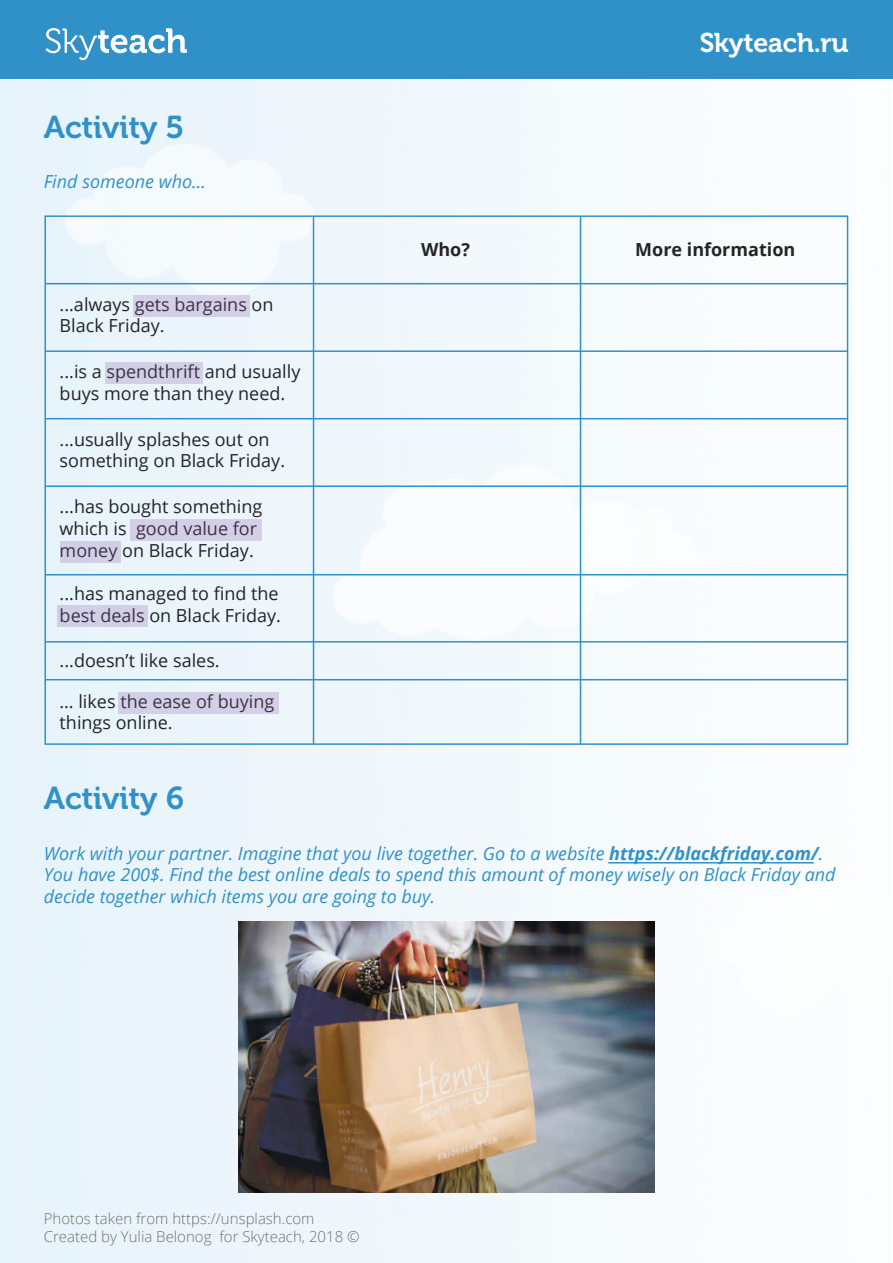
<style>
.page{position:relative;width:893px;height:1263px;background:#fff}
.page>*{position:absolute;margin:0;border:0;box-sizing:border-box;transform-origin:0 0}
.t1{font:31.5px "Museo Cyrl 700";color:#3091c9}
.t2{font:27px "Museo Cyrl 700";color:#fff}
.t3{font:18px/21.6px "Open Sans";color:#242426}
.t4{font:italic 18px/21.6px "Open Sans";color:#3091c9}
.t5{font:700 18px "Open Sans";color:#242426}
.t6{font:300 15px/18px "Open Sans";color:#72716e}
.s1{font-weight:700}
</style>
<div class="page">
<img style="left:0;top:79px;width:849px;height:1184px">
<div style="left:0;top:0;width:893px;height:79px;background:#3091c9"></div>
<svg style="left:46px;top:28px;width:141px;height:32px"></svg>
<hr style="left:313px;top:216px;width:1px;height:528px;background:#3091c9">
<hr style="left:580px;top:216px;width:1px;height:528px;background:#3091c9">
<hr style="left:45px;top:283px;width:803px;height:1px;background:#3091c9">
<hr style="left:45px;top:350px;width:803px;height:2px;background:#3091c9">
<hr style="left:45px;top:418px;width:803px;height:1px;background:#3091c9">
<hr style="left:45px;top:485px;width:803px;height:2px;background:#3091c9">
<hr style="left:45px;top:574px;width:803px;height:1px;background:#3091c9">
<hr style="left:45px;top:641px;width:803px;height:1px;background:#3091c9">
<hr style="left:45px;top:679px;width:803px;height:1px;background:#3091c9">
<hr style="left:608px;top:862px;width:206px;height:1px;background:#3091c9">
<img style="left:239px;top:921px;width:415px;height:271px">
<div style="left:119px;top:692px;width:160px;height:22px;background:#d3cfe6"></div>
<div style="left:57px;top:605px;width:91px;height:22px;background:#d1cfe6"></div>
<div style="left:130px;top:519px;width:131px;height:22px;background:#d3cfe6"></div>
<div style="left:105px;top:362px;width:98px;height:22px;background:#d2cfe6"></div>
<div style="left:133px;top:296px;width:116px;height:21px;background:#d3cfe6"></div>
<div style="left:60px;top:541px;width:61px;height:22px;background:#d1cfe6"></div>
<h1 class="t1" style="left:44px;top:109px;width:141px">Activity 5</h1>
<p class="t4" style="left:44px;top:170px;width:164px">Find someone who…</p>
<p class="t3" style="left:60px;top:293px;width:215px">...always gets bargains on<br>Black Friday.</p>
<p class="t3" style="left:60px;top:360px;width:242px">...is a spendthrift and usually buys more than they need.</p>
<p class="t3" style="left:60px;top:428px;width:227px">...usually splashes out on something on Black Friday.</p>
<p class="t3" style="left:60px;top:495px;width:204px">...has bought something which is good value for money on Black Friday.</p>
<p class="t3" style="left:60px;top:582px;width:223px">...has managed to find the best deals on Black Friday.</p>
<p class="t3" style="left:60px;top:649px;width:162px">...doesn’t like sales.</p>
<p class="t3" style="left:60px;top:690px;width:216px">… likes the ease of buying things online.</p>
<p class="t5" style="left:421px;top:237px;width:50px">Who?</p>
<h2 class="t2" style="left:700px;top:28px;width:150px">Skyteach.ru</h2>
<p class="t5" style="left:635px;top:237px;width:162px">More information</p>
<h1 class="t1" style="left:44px;top:781px;width:142px">Activity 6</h1>
<p class="t4" style="left:44px;top:842px;width:793px">Work with your partner. Imagine that you live together. Go to a website <span class="s1">https://blackfriday.com/</span>.<br>You have 200$. Find the best online deals to spend this amount of money wisely on Black Friday and decide together which items you are going to buy.</p>
<p class="t6" style="left:44px;top:1209px;width:317px">Photos taken from https://unsplash.com<br>Created by Yulia Belonog for Skyteach, 2018 ©</p>
</div>
